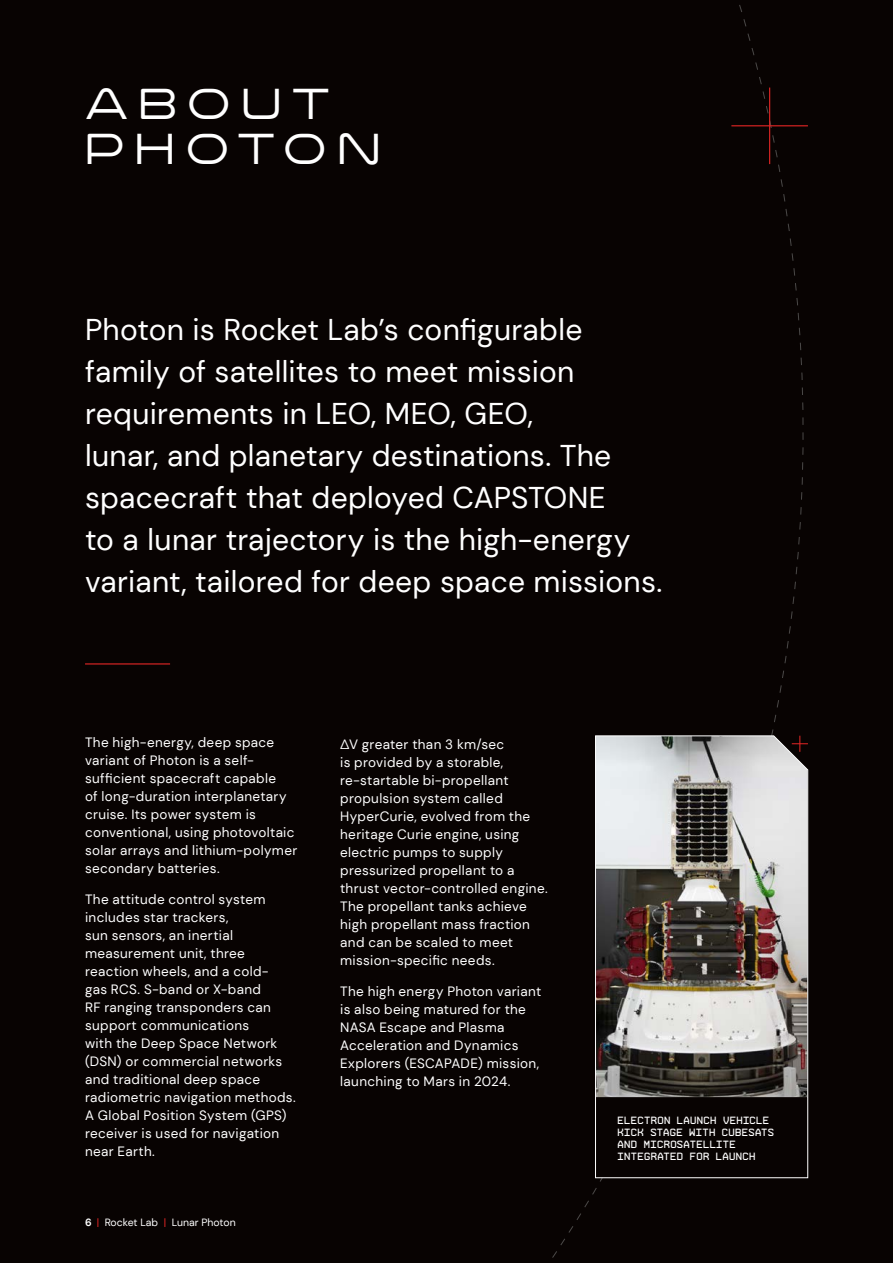
<style>
.page{position:relative;width:893px;height:1263px;background:#080302}
.page>*{position:absolute;margin:0;border:0;box-sizing:border-box;transform-origin:0 0}
.t1{font:45px/45px "Nulshock Lt";letter-spacing:.25em;color:#fff}
._3__Body_Text{font:30px/42px "DM Sans";letter-spacing:.005em;color:#fff}
._3__Body_Text-2{font:13.5px/18px "DM Sans";letter-spacing:.025em;color:#fff}
._3__Body_Text-3{font:10.5px/12px "Arame Mono";letter-spacing:.035em;color:#fff}
.t2{font:10.5px "DM Sans";color:#fff}
.s1{font-weight:700}
.s2{color:#e42625}
</style>
<div class="page">
<hr style="left:85px;top:663px;width:85px;height:1px;background:#e42625">
<hr style="left:769px;top:88px;width:1px;height:76px;background:#e42625">
<hr style="left:731px;top:125px;width:77px;height:1px;background:#e42625">
<img style="left:595px;top:735px;width:213px;height:443px">
<svg style="left:792px;top:736px;width:16px;height:16px"></svg>
<p class="t1" style="left:85px;top:81px;width:297px">ABOUT<br>PHOTON</p>
<p class="_3__Body_Text" style="left:85px;top:309px;width:579px">Photon is Rocket Lab’s configurable family of satellites to meet mission requirements in LEO, MEO, GEO,<br>lunar, and planetary destinations. The spacecraft that deployed CAPSTONE<br>to a lunar trajectory is the high-energy variant, tailored for deep space missions.</p>
<p class="_3__Body_Text-2" style="left:85px;top:733px;width:214px">The high-energy, deep space variant of Photon is a self&shy;sufficient spacecraft capable<br>of long-duration interplanetary cruise. Its power system is conventional, using photovoltaic solar arrays and lithium-polymer secondary batteries.</p>
<p class="_3__Body_Text-2" style="left:85px;top:890px;width:212px">The attitude control system includes star trackers,<br>sun sensors, an inertial measurement unit, three reaction wheels, and a cold-<br>gas RCS. S-band or X-band<br>RF ranging transponders can support communications<br>with the Deep Space Network (DSN) or commercial networks and traditional deep space radiometric navigation methods.<br>A Global Position System (GPS) receiver is used for navigation near Earth.</p>
<p class="t2" style="left:85px;top:1215px;width:152px"><span class="s1">6</span> <span class="s2">|</span> Rocket Lab <span class="s2">|</span> Lunar Photon</p>
<p class="_3__Body_Text-2" style="left:340px;top:735px;width:209px">ΔV greater than 3 km/sec<br>is provided by a storable, re-startable bi-propellant propulsion system called<br>HyperCurie, evolved from the heritage Curie engine, using electric pumps to supply pressurized propellant to a thrust vector-controlled engine.<br>The propellant tanks achieve high propellant mass fraction and can be scaled to meet mission-specific needs.</p>
<p class="_3__Body_Text-2" style="left:340px;top:982px;width:203px">The high energy Photon variant is also being matured for the<br>NASA Escape and Plasma<br>Acceleration and Dynamics<br>Explorers (ESCAPADE) mission, launching to Mars in 2024.</p>
<p class="_3__Body_Text-3" style="left:618px;top:1114px;width:158px">ELECTRON LAUNCH VEHICLE<br>KICK STAGE WITH CUBESATS<br>AND MICROSATELLITE<br>INTEGRATED FOR LAUNCH</p>
</div>
